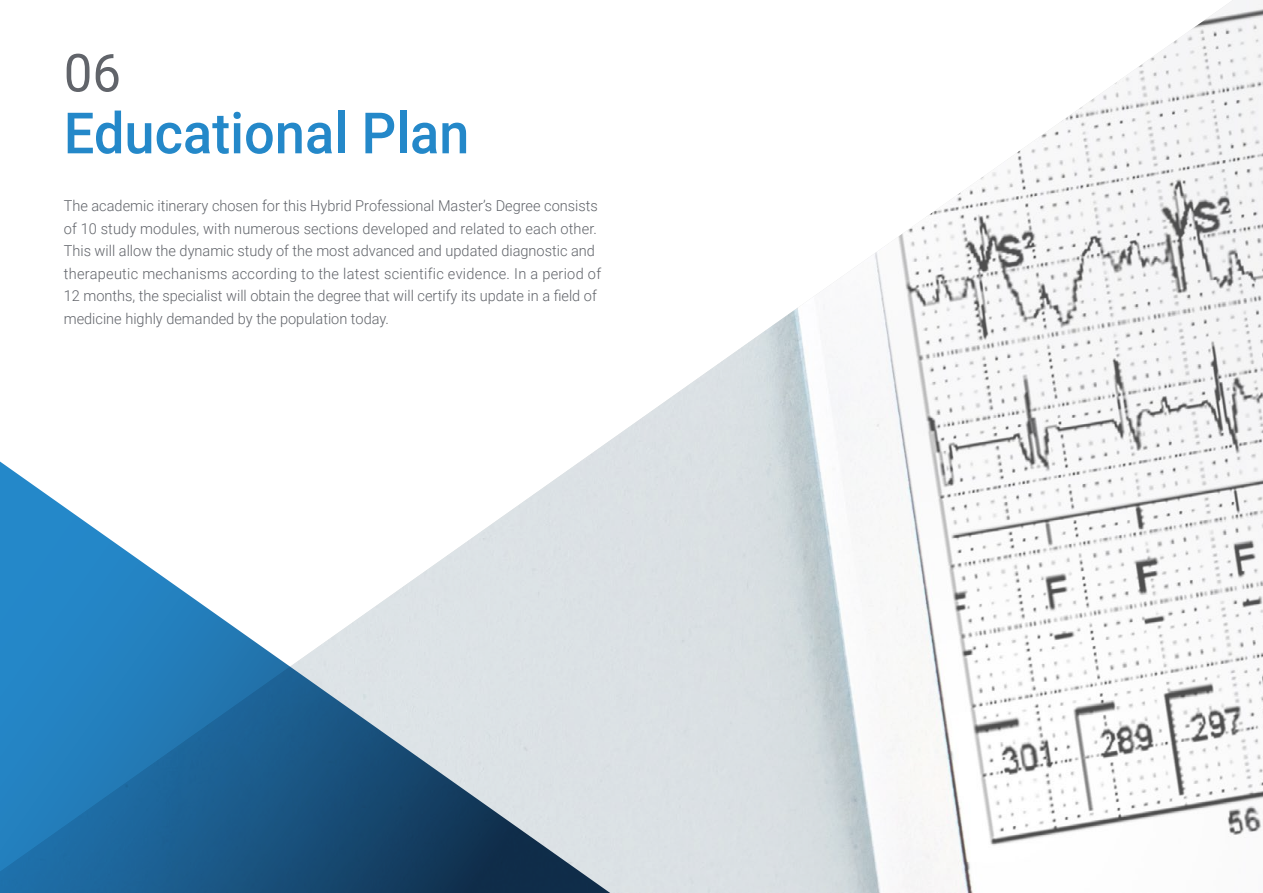
<style>
.page{position:relative;width:1263px;height:893px;background:#fff}
.page>*{position:absolute;margin:0;border:0;box-sizing:border-box;transform-origin:0 0}
.t1{font:500 57px "Roboto";color:#2488c9;scale:.95 1}
.t2{font:52.5px "Roboto";color:#61646a}
.t3{font:300 15px/22.5px "Roboto";color:#61646a}
</style>
<div class="page">
<img style="left:602px;top:0;width:661px;height:893px">
<svg style="left:0;top:446px;width:640px;height:447px"></svg>
<h2 class="t2" style="left:64px;top:36px;width:59px">06</h2>
<h1 class="t1" style="left:64px;top:93px;width:428px">Educational Plan</h1>
<p class="t3" style="left:64px;top:194px;width:539px">The academic itinerary chosen for this Hybrid Professional Master’s Degree consists of 10 study modules, with numerous sections developed and related to each other.<br>This will allow the dynamic study of the most advanced and updated diagnostic and therapeutic mechanisms according to the latest scientific evidence. In a period of 12 months, the specialist will obtain the degree that will certify its update in a field of medicine highly demanded by the population today.</p>
</div>
